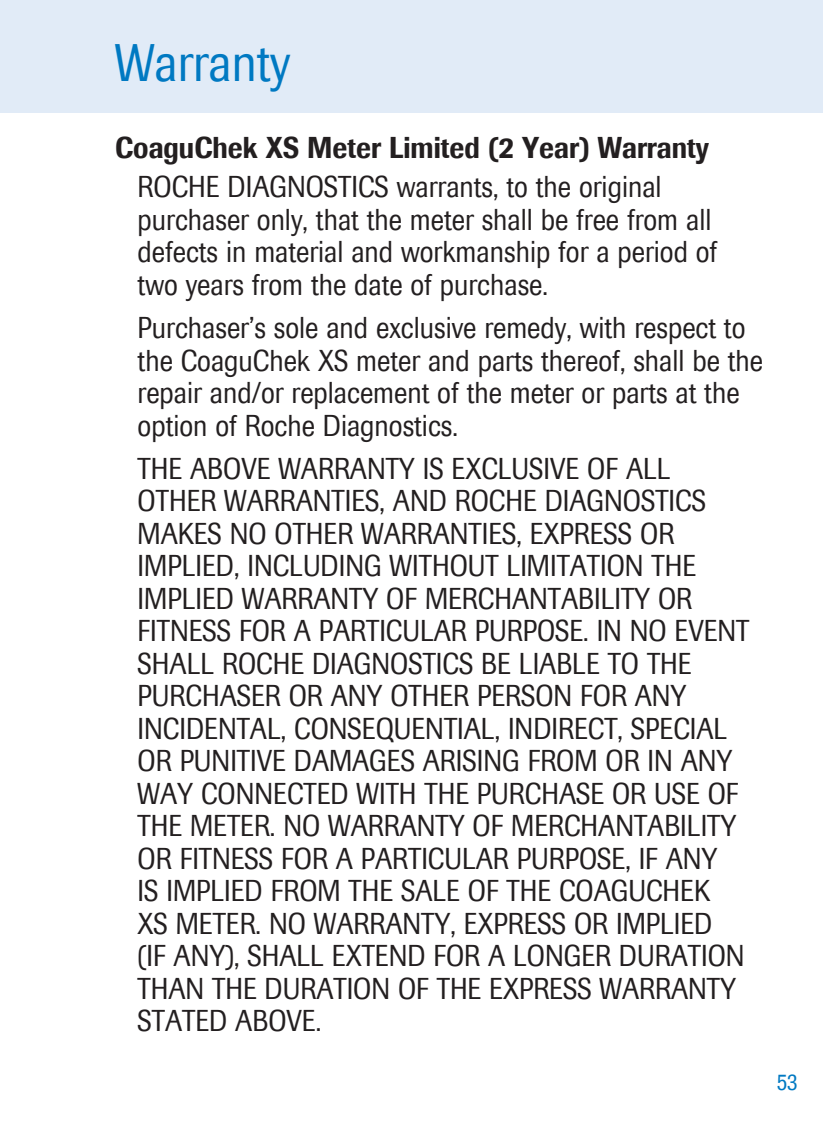
<style>
.page{position:relative;width:823px;height:1134px;background:#fff}
.page>*{position:absolute;margin:0;border:0;box-sizing:border-box;transform-origin:0 0}
.t1{font:52.5px "Imago";color:#0079c2;scale:.88 1}
.t2{font:30px/32.5px "Imago";color:#231f20;scale:.88 1}
.t3{font:500 30px "Imago";color:#231f20;scale:.88 1}
.t4{font:23.75px "Imago";color:#0079c2;scale:.88 1}
</style>
<div class="page">
<div style="left:0;top:0;width:822px;height:112px;background:#e1ebf7"></div>
<h1 class="t1" style="left:115px;top:29px;width:201px">Warranty</h1>
<p class="t3" style="left:115px;top:128px;width:676px">CoaguChek XS Meter Limited (2 Year) Warranty</p>
<p class="t2" style="left:137px;top:170px;width:660px">ROCHE DIAGNOSTICS warrants, to the original purchaser only, that the meter shall be free from all defects in material and workmanship for a period of two years from the date of purchase.</p>
<p class="t2" style="left:137px;top:311px;width:711px">Purchaser’s sole and exclusive remedy, with respect to the CoaguChek XS meter and parts thereof, shall be the repair and/or replacement of the meter or parts at the option of Roche Diagnostics.</p>
<p class="t2" style="left:137px;top:452px;width:696px">THE ABOVE WARRANTY IS EXCLUSIVE OF ALL OTHER WARRANTIES, AND ROCHE DIAGNOSTICS MAKES NO OTHER WARRANTIES, EXPRESS OR IMPLIED, INCLUDING WITHOUT LIMITATION THE IMPLIED WARRANTY OF MERCHANTABILITY OR FITNESS FOR A PARTICULAR PURPOSE. IN NO EVENT SHALL ROCHE DIAGNOSTICS BE LIABLE TO THE PURCHASER OR ANY OTHER PERSON FOR ANY INCIDENTAL, CONSEQUENTIAL, INDIRECT, SPECIAL OR PUNITIVE DAMAGES ARISING FROM OR IN ANY WAY CONNECTED WITH THE PURCHASE OR USE OF THE METER. NO WARRANTY OF MERCHANTABILITY OR FITNESS FOR A PARTICULAR PURPOSE, IF ANY<br>IS IMPLIED FROM THE SALE OF THE COAGUCHEK<br>XS METER. NO WARRANTY, EXPRESS OR IMPLIED<br>(IF ANY), SHALL EXTEND FOR A LONGER DURATION THAN THE DURATION OF THE EXPRESS WARRANTY STATED ABOVE.</p>
<p class="t4" style="left:776px;top:1067px;width:25px">53</p>
</div>
